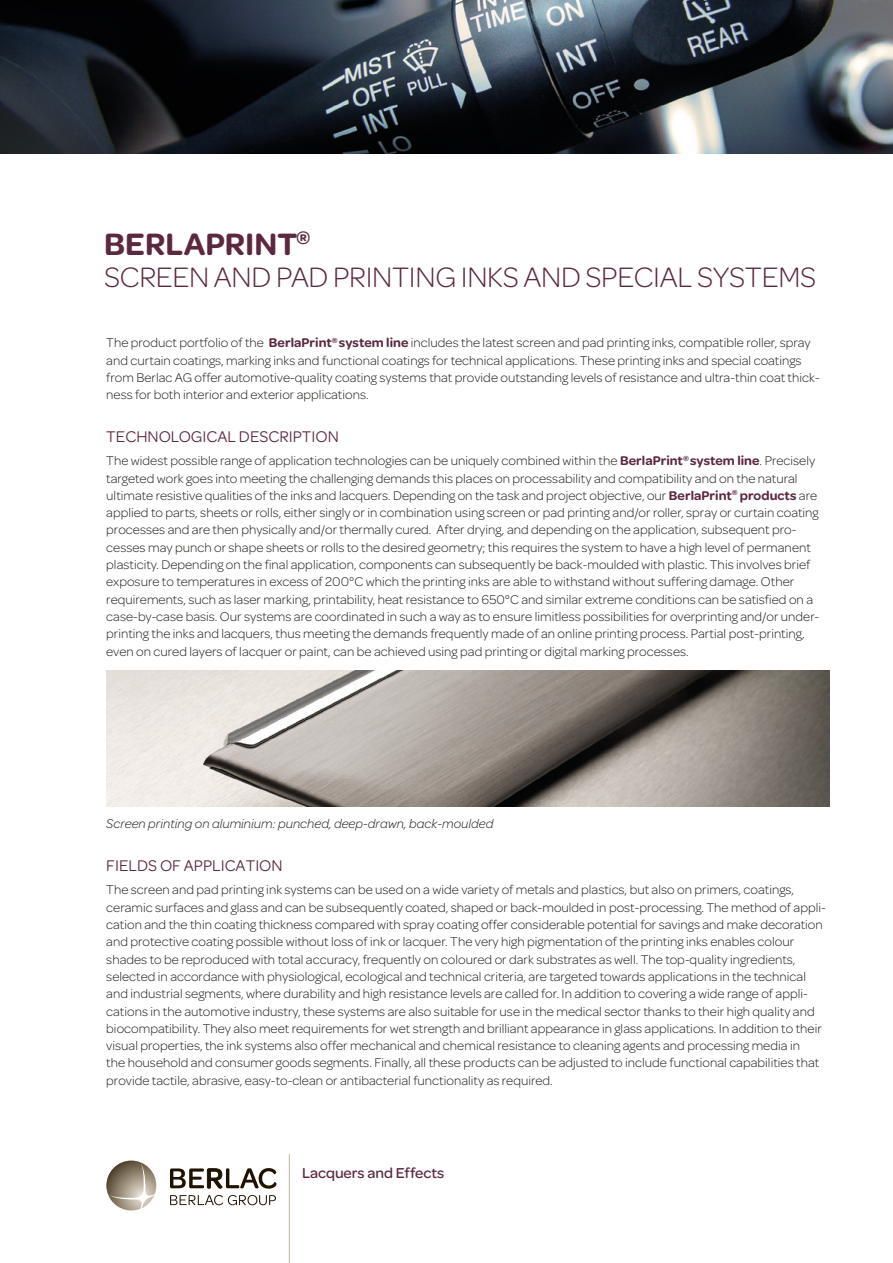
<style>
.page{position:relative;width:893px;height:1263px;background:#fff}
.page>*{position:absolute;margin:0;border:0;box-sizing:border-box;transform-origin:0 0}
.t1{font:600 33px "Omnes";color:#5b283f}
.t2{font:300 30px "Omnes";letter-spacing:-.01em;color:#5b283f}
.t3{font:16.5px "Omnes";color:#5b283f}
.t4{font:500 15.3px "Omnes";color:#5b283f}
.t5{font:300 13.5px/17.2px "Omnes";letter-spacing:.005em;color:#1d1d1b}
.t6{font:italic 300 13.5px "Omnes";letter-spacing:.005em;color:#1d1d1b}
.s1{font-weight:600;color:#5b283f}
</style>
<div class="page">
<img style="left:0;top:0;width:893px;height:153px">
<svg style="left:170px;top:1195px;width:106px;height:10px"></svg>
<svg style="left:170px;top:1168px;width:106px;height:21px"></svg>
<svg style="left:106px;top:1160px;width:50px;height:50px"></svg>
<svg style="left:109px;top:1163px;width:46px;height:46px"></svg>
<hr style="left:289px;top:1154px;width:1px;height:109px;background:#c0b2a3">
<img style="left:106px;top:670px;width:723px;height:136px">
<h1 class="t1" style="left:104px;top:221px;width:208px">BERLAPRINT<sup>®</sup></h1>
<h2 class="t2" style="left:104px;top:257px;width:713px">SCREEN AND PAD PRINTING INKS AND SPECIAL SYSTEMS</h2>
<p class="t5" style="left:106px;top:334px;width:715px">The product portfolio of the <span class="s1">BerlaPrint</span><sup>®</sup> <span class="s1">system line</span> includes the latest screen and pad printing inks, compatible roller, spray and curtain coatings, marking inks and functional coatings for technical applications. These printing inks and special coatings from Berlac AG offer automotive-quality coating systems that provide outstanding levels of resistance and ultra-thin coat thick&shy;ness for both interior and exterior applications.</p>
<p class="t3" style="left:106px;top:425px;width:234px">TECHNOLOGICAL DESCRIPTION</p>
<p class="t5" style="left:106px;top:452px;width:714px">The widest possible range of application technologies can be uniquely combined within the <span class="s1">BerlaPrint</span><sup>®</sup> <span class="s1">system line</span>. Precisely targeted work goes into meeting the challenging demands this places on processability and compatibility and on the natural ultimate resistive qualities of the inks and lacquers. Depending on the task and project objective, our <span class="s1">BerlaPrint</span><sup>®</sup> <span class="s1">products</span> are applied to parts, sheets or rolls, either singly or in combination using screen or pad printing and/or roller, spray or curtain coating processes and are then physically and/or thermally cured. After drying, and depending on the application, subsequent pro&shy;cesses may punch or shape sheets or rolls to the desired geometry; this requires the system to have a high level of permanent plasticity. Depending on the final application, components can subsequently be back-moulded with plastic. This involves brief exposure to temperatures in excess of 200°C which the printing inks are able to withstand without suffering damage. Other requirements, such as laser marking, printability, heat resistance to 650°C and similar extreme conditions can be satisfied on a case-by-case basis. Our systems are coordinated in such a way as to ensure limitless possibilities for overprinting and/or under&shy;printing the inks and lacquers, thus meeting the demands frequently made of an online printing process. Partial post-printing, even on cured layers of lacquer or paint, can be achieved using pad printing or digital marking processes.</p>
<p class="t6" style="left:106px;top:815px;width:389px">Screen printing on aluminium: punched, deep-drawn, back-moulded</p>
<p class="t3" style="left:106px;top:854px;width:178px">FIELDS OF APPLICATION</p>
<p class="t5" style="left:106px;top:881px;width:721px">The screen and pad printing ink systems can be used on a wide variety of metals and plastics, but also on primers, coatings, ceramic surfaces and glass and can be subsequently coated, shaped or back-moulded in post-processing. The method of appli&shy;cation and the thin coating thickness compared with spray coating offer considerable potential for savings and make decoration and protective coating possible without loss of ink or lacquer. The very high pigmentation of the printing inks enables colour shades to be reproduced with total accuracy, frequently on coloured or dark substrates as well. The top-quality ingredients, selected in accordance with physiological, ecological and technical criteria, are targeted towards applications in the technical and industrial segments, where durability and high resistance levels are called for. In addition to covering a wide range of appli&shy;cations in the automotive industry, these systems are also suitable for use in the medical sector thanks to their high quality and biocompatibility. They also meet requirements for wet strength and brilliant appearance in glass applications. In addition to their visual properties, the ink systems also offer mechanical and chemical resistance to cleaning agents and processing media in<br>the household and consumer goods segments. Finally, all these products can be adjusted to include functional capabilities that provide tactile, abrasive, easy-to-clean or antibacterial functionality as required.</p>
<p class="t4" style="left:302px;top:1162px;width:144px">Lacquers and Effects</p>
</div>
